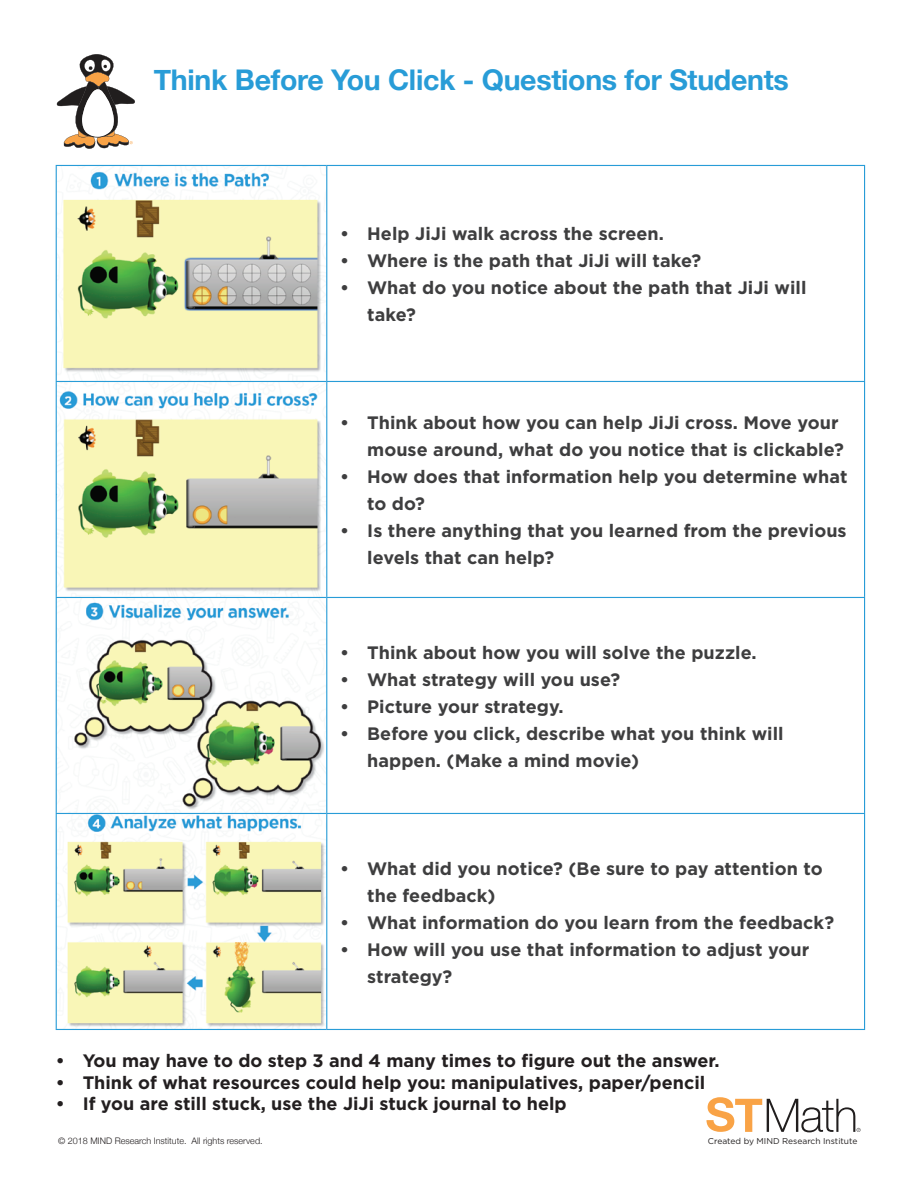
<style>
.page{position:relative;width:918px;height:1188px;background:#fff}
.page>*{position:absolute;margin:0;border:0;box-sizing:border-box;transform-origin:0 0}
.t1{font:700 28.5px "Helvetica Neue";letter-spacing:-.01em;color:#289cd7}
.t2{font:700 18px/27px "Gotham";letter-spacing:.005em;color:#3e3e3f}
.t3{font:700 18px "Gotham";color:#231f20}
.t4{font:300 9px "Helvetica Neue";color:#231f20}
.t5{font:8.4px "Gotham";color:#211e1e}
</style>
<div class="page">
<svg style="left:57px;top:54px;width:78px;height:95px"></svg>
<svg style="left:706px;top:1097px;width:155px;height:35px"></svg>
<img style="left:57px;top:166px;width:269px;height:862px">
<hr style="left:56px;top:165px;width:271px;height:1px;background:#289cd7">
<hr style="left:56px;top:166px;width:1px;height:215px;background:#289cd7">
<hr style="left:327px;top:165px;width:538px;height:1px;background:#289cd7">
<hr style="left:326px;top:166px;width:1px;height:215px;background:#289cd7">
<hr style="left:864px;top:166px;width:1px;height:215px;background:#289cd7">
<hr style="left:56px;top:381px;width:271px;height:1px;background:#289cd7">
<hr style="left:56px;top:382px;width:1px;height:215px;background:#289cd7">
<hr style="left:327px;top:381px;width:538px;height:1px;background:#289cd7">
<hr style="left:326px;top:382px;width:1px;height:215px;background:#289cd7">
<hr style="left:864px;top:382px;width:1px;height:215px;background:#289cd7">
<hr style="left:56px;top:597px;width:271px;height:1px;background:#289cd7">
<hr style="left:56px;top:598px;width:1px;height:215px;background:#289cd7">
<hr style="left:327px;top:597px;width:538px;height:1px;background:#289cd7">
<hr style="left:326px;top:598px;width:1px;height:215px;background:#289cd7">
<hr style="left:864px;top:598px;width:1px;height:215px;background:#289cd7">
<hr style="left:56px;top:813px;width:271px;height:1px;background:#289cd7">
<hr style="left:56px;top:814px;width:1px;height:215px;background:#289cd7">
<hr style="left:327px;top:813px;width:538px;height:1px;background:#289cd7">
<hr style="left:326px;top:814px;width:1px;height:215px;background:#289cd7">
<hr style="left:864px;top:814px;width:1px;height:215px;background:#289cd7">
<hr style="left:56px;top:1029px;width:271px;height:1px;background:#289cd7">
<hr style="left:327px;top:1029px;width:538px;height:1px;background:#289cd7">
<h1 class="t1" style="left:154px;top:57px;width:637px">Think Before You Click - Questions for Students</h1>
<p class="t2" style="left:340px;top:220px;width:325px">• Help JiJi walk across the screen.</p>
<p class="t2" style="left:340px;top:247px;width:363px">• Where is the path that JiJi will take?</p>
<p class="t2" style="left:367px;top:274px;width:441px;text-indent:-27px">• What do you notice about the path that JiJi will take?</p>
<p class="t2" style="left:340px;top:409px;width:505px;text-align:right">• Think about how you can help JiJi cross. Move your mouse around, what do you notice that is clickable?</p>
<p class="t2" style="left:367px;top:463px;width:482px;text-indent:-27px">• How does that information help you determine what to do?</p>
<p class="t2" style="left:367px;top:517px;width:481px;text-indent:-27px">• Is there anything that you learned from the previous levels that can help?</p>
<p class="t2" style="left:340px;top:639px;width:418px">• Think about how you will solve the puzzle.</p>
<p class="t2" style="left:340px;top:666px;width:282px">• What strategy will you use?</p>
<p class="t2" style="left:340px;top:693px;width:225px">• Picture your strategy.</p>
<p class="t2" style="left:367px;top:720px;width:418px;text-indent:-27px">• Before you click, describe what you think will happen. (Make a mind movie)</p>
<p class="t2" style="left:367px;top:855px;width:457px;text-indent:-27px">• What did you notice? (Be sure to pay attention to the feedback)</p>
<p class="t2" style="left:340px;top:909px;width:495px">• What information do you learn from the feedback?</p>
<p class="t2" style="left:367px;top:936px;width:444px;text-indent:-27px">• How will you use that information to adjust your strategy?</p>
<p class="t3" style="left:56px;top:1049px;width:665px">• You may have to do step 3 and 4 many times to figure out the answer.</p>
<p class="t3" style="left:56px;top:1071px;width:651px">• Think of what resources could help you: manipulatives, paper/pencil</p>
<p class="t3" style="left:56px;top:1092px;width:513px">• If you are still stuck, use the JiJi stuck journal to help</p>
<p class="t4" style="left:58px;top:1134px;width:206px">© 2018 MIND Research Institute. All rights reserved.</p>
<p class="t5" style="left:708px;top:1135px;width:151px">Created by MIND Research Institute</p>
</div>
